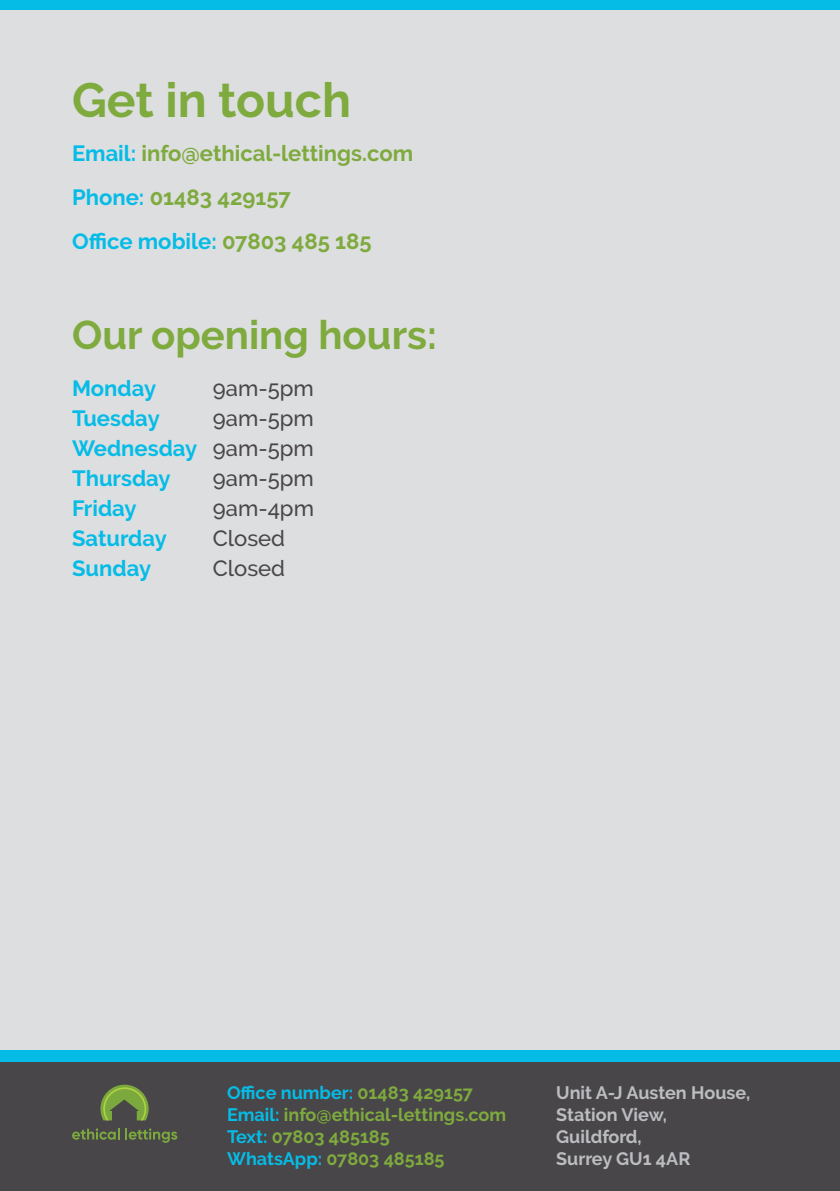
<style>
.page{position:relative;width:840px;height:1191px;background:#fff}
.page>*{position:absolute;margin:0;border:0;box-sizing:border-box;transform-origin:0 0}
.Body_copy{font:700 48px "Raleway";color:#7eaa3e}
.Heading_two{font:700 40px "Raleway";color:#7eaa3e}
.Body_copy-2{font:700 22px "Raleway";color:#05bce7}
.Body_copy-3{font:700 22px "Raleway";color:#7eaa3e}
.Body_copy-4{font:500 22px "Raleway";color:#484648}
.Body_copy-5{font:700 18px "Raleway";color:#7eaa3e}
.Body_copy-6{font:700 18px/22px "Raleway";color:#bcbdc0}
.Body_copy-7{font:700 18px "Raleway";color:#05bce7}
.s1{color:#05bce7}
.s2{color:#7eaa3e}
</style>
<div class="page">
<div style="left:0;top:0;width:839px;height:1191px;background:#dddee0"></div>
<div style="left:0;top:0;width:839px;height:10px;background:#05bce7"></div>
<div style="left:0;top:1055px;width:839px;height:136px;background:#484648"></div>
<svg style="left:72px;top:1128px;width:47px;height:11px"></svg>
<svg style="left:125px;top:1128px;width:52px;height:14px"></svg>
<svg style="left:100px;top:1084px;width:49px;height:36px"></svg>
<div style="left:0;top:1050px;width:839px;height:12px;background:#05bce7"></div>
<p class="Body_copy" style="left:72px;top:73px;width:280px">Get in touch</p>
<p class="Body_copy-3" style="left:72px;top:141px;width:342px"><span class="s1">Email:</span> info@ethical-lettings.com</p>
<p class="Body_copy-3" style="left:72px;top:185px;width:220px"><span class="s1">Phone:</span> 01483 429157</p>
<p class="Body_copy-2" style="left:72px;top:229px;width:301px">Office mobile: <span class="s2">07803 485 185</span></p>
<p class="Heading_two" style="left:72px;top:312px;width:366px">Our opening hours:</p>
<p class="Body_copy-2" style="left:72px;top:376px;width:86px">Monday</p>
<p class="Body_copy-2" style="left:72px;top:406px;width:89px">Tuesday</p>
<p class="Body_copy-2" style="left:72px;top:436px;width:127px">Wednesday</p>
<p class="Body_copy-2" style="left:72px;top:466px;width:100px">Thursday</p>
<p class="Body_copy-2" style="left:72px;top:496px;width:66px">Friday</p>
<p class="Body_copy-2" style="left:72px;top:526px;width:96px">Saturday</p>
<p class="Body_copy-2" style="left:72px;top:556px;width:81px">Sunday</p>
<p class="Body_copy-4" style="left:213px;top:376px;width:102px">9am-5pm</p>
<p class="Body_copy-4" style="left:213px;top:406px;width:102px">9am-5pm</p>
<p class="Body_copy-4" style="left:213px;top:436px;width:102px">9am-5pm</p>
<p class="Body_copy-4" style="left:213px;top:466px;width:102px">9am-5pm</p>
<p class="Body_copy-4" style="left:213px;top:496px;width:103px">9am-4pm</p>
<p class="Body_copy-4" style="left:213px;top:526px;width:74px">Closed</p>
<p class="Body_copy-4" style="left:213px;top:556px;width:74px">Closed</p>
<p class="Body_copy-7" style="left:227px;top:1082px;width:247px">Office number: <span class="s2">01483 429157</span></p>
<p class="Body_copy-5" style="left:227px;top:1104px;width:280px"><span class="s1">Email:</span> info@ethical-lettings.com</p>
<p class="Body_copy-5" style="left:227px;top:1126px;width:164px"><span class="s1">Text:</span> 07803 485185</p>
<p class="Body_copy-5" style="left:227px;top:1148px;width:219px"><span class="s1">WhatsApp:</span> 07803 485185</p>
<p class="Body_copy-6" style="left:556px;top:1081px;width:195px">Unit A-J Austen House,<br>Station View,<br>Guildford,</p>
<p class="Body_copy-6" style="left:556px;top:1147px;width:135px">Surrey GU1 4AR</p>
</div>
